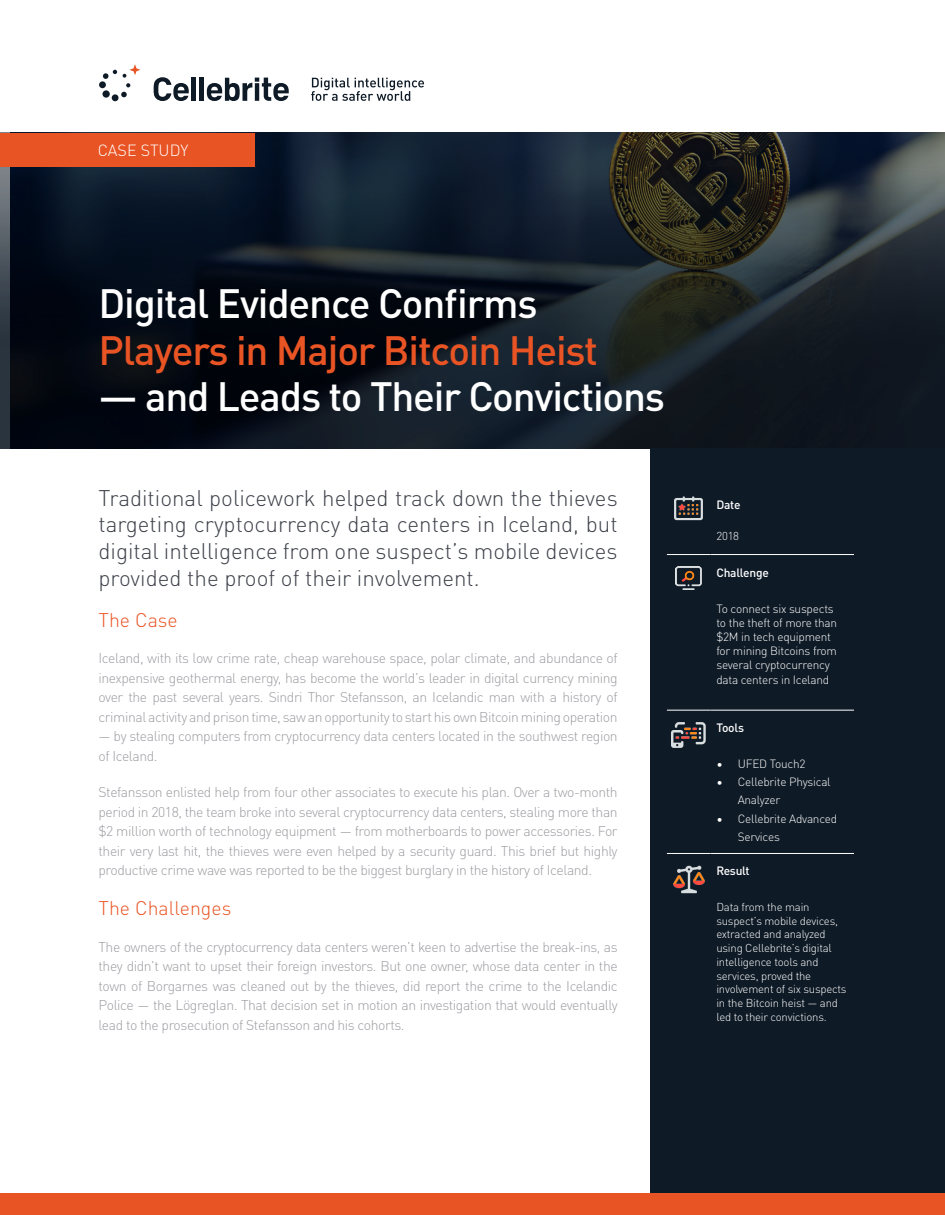
<style>
.page{position:relative;width:945px;height:1215px;background:#fff}
.page>*{position:absolute;margin:0;border:0;box-sizing:border-box;transform-origin:0 0}
.t1{font:500 40.5px "DIN Pro";letter-spacing:-.03em;color:#fff}
.t2{font:500 40.5px "DIN Pro";letter-spacing:-.03em;color:#e95424}
.Intro_Text{font:300 22.35px/26.8px "DIN Pro";color:#3d4049;text-align:justify}
.First_Headers{font:300 19.5px "DIN Pro";color:#e95424}
.t3{font:300 16.05px "DIN Pro";color:#fff}
.Body_Copy{font:300 13.95px/19.5px "DIN Pro";letter-spacing:-.03em;color:#9c9ba1;text-align:justify}
.t4{font:500 12px "DIN Pro";letter-spacing:-.02em;color:#fff}
.t5{font:300 11.85px/14.2px "DIN Pro";letter-spacing:-.02em;color:#fff}
.t6{font:300 11.4px/13.6px "DIN Pro";letter-spacing:-.02em;color:#fff}
</style>
<div class="page">
<svg style="left:0;top:133px;width:945px;height:316px;background:#131c25"></svg>
<div style="left:650px;top:449px;width:294px;height:766px;background:#0e1a26"></div>
<hr style="left:667px;top:554px;width:43px;height:1px;background:#fff">
<hr style="left:710px;top:554px;width:144px;height:1px;background:#fff">
<hr style="left:667px;top:710px;width:43px;height:1px;background:#fff">
<hr style="left:710px;top:710px;width:144px;height:1px;background:#fff">
<hr style="left:667px;top:853px;width:43px;height:1px;background:#fff">
<hr style="left:710px;top:853px;width:144px;height:1px;background:#fff">
<img style="left:674px;top:496px;width:29px;height:25px">
<img style="left:676px;top:567px;width:25px;height:23px">
<img style="left:672px;top:723px;width:34px;height:24px">
<img style="left:673px;top:865px;width:32px;height:29px">
<div style="left:0;top:133px;width:255px;height:34px;background:#e95424"></div>
<div style="left:0;top:1193px;width:945px;height:22px;background:#e95424"></div>
<svg style="left:154px;top:77px;width:35px;height:24px"></svg>
<hr style="left:192px;top:78px;width:4px;height:23px;background:#0e1a26">
<hr style="left:200px;top:78px;width:4px;height:23px;background:#0e1a26">
<svg style="left:207px;top:78px;width:82px;height:23px"></svg>
<div style="left:112px;top:94px;width:7px;height:7px;background:#0e1a26;border-radius:50%"></div>
<div style="left:99px;top:81px;width:7px;height:7px;background:#0e1a26;border-radius:50%"></div>
<svg style="left:103px;top:64px;width:37px;height:33px"></svg>
<svg style="left:311px;top:78px;width:113px;height:23px"></svg>
<p class="t3" style="left:98px;top:138px;width:92px">CASE STUDY</p>
<h1 class="t1" style="left:99px;top:272px;width:441px">Digital Evidence Confirms</h1>
<h1 class="t2" style="left:99px;top:319px;width:501px">Players in Major Bitcoin Heist</h1>
<h1 class="t1" style="left:99px;top:365px;width:568px">— and Leads to Their Convictions</h1>
<p class="Intro_Text" style="left:99px;top:483px;width:521px">Traditional policework helped track down the thieves targeting cryptocurrency data centers in Iceland, but digital intelligence from one suspect’s mobile devices provided the proof of their involvement.</p>
<p class="First_Headers" style="left:99px;top:605px;width:81px">The Case</p>
<p class="Body_Copy" style="left:99px;top:647px;width:521px">Iceland, with its low crime rate, cheap warehouse space, polar climate, and abundance of inexpensive geothermal energy, has become the world’s leader in digital currency mining over the past several years. Sindri Thor Stefansson, an Icelandic man with a history of criminal activity and prison time, saw an opportunity to start his own Bitcoin mining operation</p>
<p class="Body_Copy" style="left:99px;top:725px;width:521px">— by stealing computers from cryptocurrency data centers located in the southwest region of Iceland.</p>
<p class="Body_Copy" style="left:99px;top:781px;width:521px">Stefansson enlisted help from four other associates to execute his plan. Over a two-month period in 2018, the team broke into several cryptocurrency data centers, stealing more than $2 million worth of technology equipment — from motherboards to power accessories. For their very last hit, the thieves were even helped by a security guard. This brief but highly productive crime wave was reported to be the biggest burglary in the history of Iceland.</p>
<p class="First_Headers" style="left:99px;top:894px;width:134px">The Challenges</p>
<p class="Body_Copy" style="left:99px;top:936px;width:521px">The owners of the cryptocurrency data centers weren’t keen to advertise the break-ins, as they didn’t want to upset their foreign investors. But one owner, whose data center in the town of Borgarnes was cleaned out by the thieves, did report the crime to the Icelandic Police — the Lögreglan. That decision set in motion an investigation that would eventually lead to the prosecution of Stefansson and his cohorts.</p>
<p class="t4" style="left:716px;top:495px;width:26px">Date</p>
<p class="t6" style="left:716px;top:529px;width:24px">2018</p>
<p class="t4" style="left:716px;top:564px;width:54px">Challenge</p>
<p class="t5" style="left:716px;top:600px;width:122px">To connect six suspects to the theft of more than $2M in tech equipment for mining Bitcoins from several cryptocurrency data centers in Iceland</p>
<p class="t4" style="left:716px;top:718px;width:29px">Tools</p>
<p class="t5" style="left:716px;top:756px;width:91px">• UFED Touch2</p>
<p class="t5" style="left:738px;top:772px;width:95px;line-height:18.1px;text-indent:-21px">• Cellebrite Physical<br>Analyzer</p>
<p class="t5" style="left:738px;top:808px;width:101px;line-height:18.1px;text-indent:-21px">• Cellebrite Advanced<br>Services</p>
<p class="t4" style="left:716px;top:862px;width:35px">Result</p>
<p class="t6" style="left:716px;top:899px;width:132px">Data from the main suspect’s mobile devices, extracted and analyzed using Cellebrite’s digital intelligence tools and services, proved the involvement of six suspects in the Bitcoin heist — and led to their convictions.</p>
</div>
